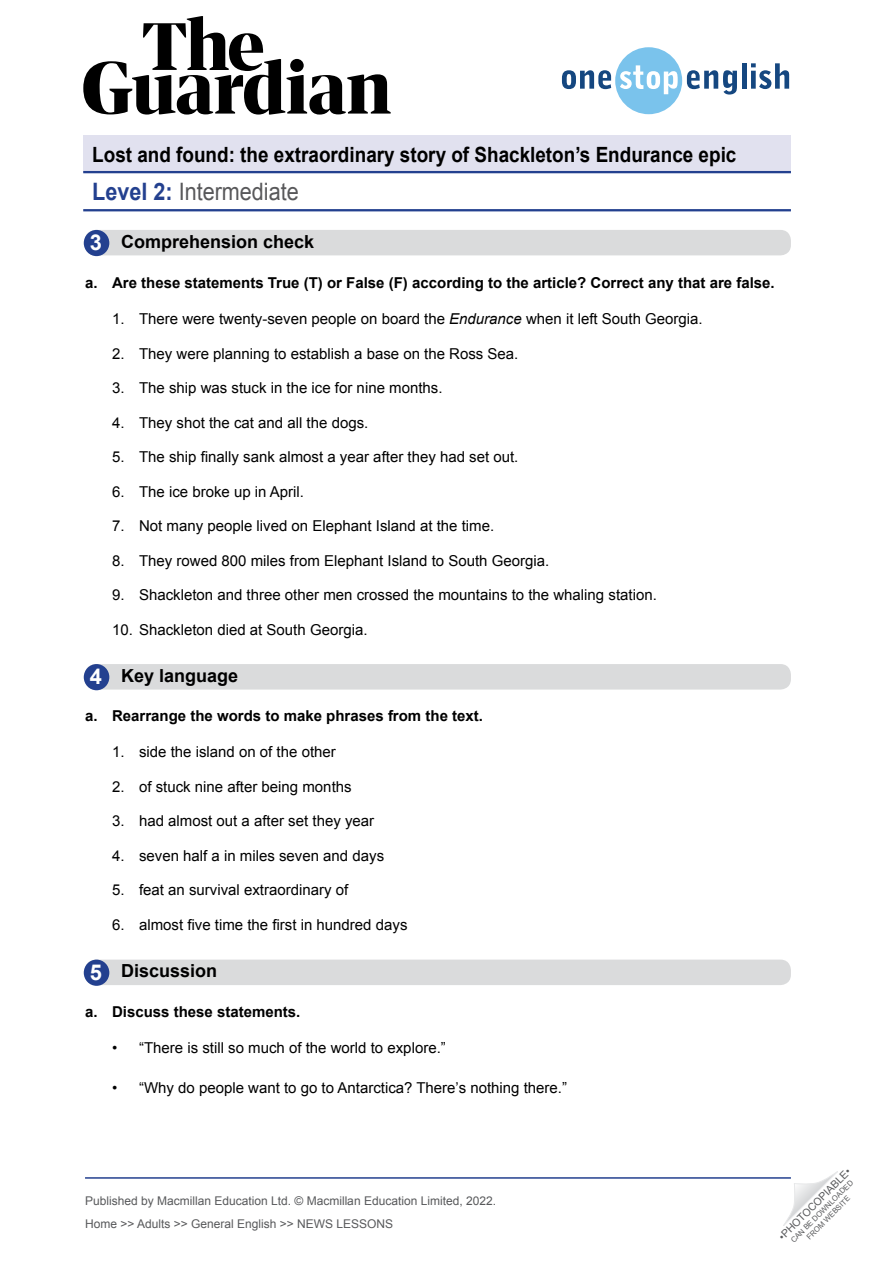
<style>
.page{position:relative;width:893px;height:1263px;background:#fff}
.page>*{position:absolute;margin:0;border:0;box-sizing:border-box;transform-origin:0 0}
.t1{font:24px "Arial";color:#58585a;scale:.9 1}
.WS__Exercise_title{font:700 21.9px "Arial";color:#fff}
.t2{font:700 21px "Arial";color:#000;scale:.9 1}
.WS__Exercise_title-2{font:700 18px "Arial";color:#000}
.t3{font:15px "Arial";color:#000}
.t4{font:700 15px "Arial";color:#000}
.t5{font:12px/23px "Arial";color:#58595b}
.t6{font:10.5px "Arial";color:#58595b}
.t7{font:7.5px/9px "Arial";color:#58595b;text-align:center}
.s1{font-weight:700;color:#23408f}
.s2{font-style:italic}
</style>
<div class="page">
<div style="left:83px;top:136px;width:708px;height:37px;background:#e1e1ef"></div>
<hr style="left:83px;top:171px;width:708px;height:2px;background:#23408f">
<svg style="left:783px;top:1171px;width:55px;height:55px"></svg>
<svg style="left:83px;top:16px;width:308px;height:99px"></svg>
<svg style="left:562px;top:47px;width:175px;height:67px"></svg>
<hr style="left:742px;top:63px;width:4px;height:26px;background:#154780">
<svg style="left:751px;top:63px;width:38px;height:26px"></svg>
<hr style="left:83px;top:209px;width:708px;height:2px;background:#23408f">
<hr style="left:85px;top:1177px;width:706px;height:2px;background:#23408f">
<div style="left:85px;top:664px;width:706px;height:25px;background:#dadbdc;border-radius:10px"></div>
<div style="left:85px;top:959px;width:706px;height:26px;background:#dadbdc;border-radius:10px"></div>
<div style="left:85px;top:230px;width:706px;height:25px;background:#dadbdc;border-radius:10px"></div>
<div style="left:84px;top:664px;width:25px;height:26px;background:#23408f;border-radius:50%"></div>
<div style="left:84px;top:959px;width:25px;height:27px;background:#23408f;border-radius:50%"></div>
<div style="left:84px;top:230px;width:25px;height:26px;background:#23408f;border-radius:50%"></div>
<h3 class="t2" style="left:92px;top:141px;width:717px">Lost and found: the extraordinary story of Shackleton’s Endurance epic</h3>
<h1 class="t1" style="left:92px;top:176px;width:231px"><span class="s1">Level 2:</span> Intermediate</h1>
<p class="WS__Exercise_title" style="left:90px;top:228px;width:14px">3</p>
<p class="WS__Exercise_title-2" style="left:121px;top:230px;width:195px">Comprehension check</p>
<p class="t4" style="left:85px;top:273px;width:691px">a. Are these statements True (T) or False (F) according to the article? Correct any that are false.</p>
<p class="t3" style="left:112px;top:309px;width:592px">1. There were twenty-seven people on board the <span class="s2">Endurance</span> when it left South Georgia.</p>
<p class="t3" style="left:112px;top:343px;width:408px">2. They were planning to establish a base on the Ross Sea.</p>
<p class="t3" style="left:112px;top:378px;width:332px">3. The ship was stuck in the ice for nine months.</p>
<p class="t3" style="left:112px;top:412px;width:258px">4. They shot the cat and all the dogs.</p>
<p class="t3" style="left:112px;top:447px;width:408px">5. The ship finally sank almost a year after they had set out.</p>
<p class="t3" style="left:112px;top:481px;width:194px">6. The ice broke up in April.</p>
<p class="t3" style="left:112px;top:516px;width:384px">7. Not many people lived on Elephant Island at the time.</p>
<p class="t3" style="left:112px;top:550px;width:439px">8. They rowed 800 miles from Elephant Island to South Georgia.</p>
<p class="t3" style="left:112px;top:585px;width:546px">9. Shackleton and three other men crossed the mountains to the whaling station.</p>
<p class="t3" style="left:112px;top:619px;width:257px">10. Shackleton died at South Georgia.</p>
<p class="WS__Exercise_title-2" style="left:121px;top:663px;width:119px">Key language</p>
<p class="t4" style="left:85px;top:706px;width:399px">a. Rearrange the words to make phrases from the text.</p>
<p class="t3" style="left:112px;top:742px;width:225px">1. side the island on of the other</p>
<p class="t3" style="left:112px;top:777px;width:241px">2. of stuck nine after being months</p>
<p class="t3" style="left:112px;top:811px;width:264px">3. had almost out a after set they year</p>
<p class="t3" style="left:112px;top:846px;width:274px">4. seven half a in miles seven and days</p>
<p class="t3" style="left:112px;top:880px;width:238px">5. feat an survival extraordinary of</p>
<p class="t3" style="left:112px;top:915px;width:297px">6. almost five time the first in hundred days</p>
<p class="WS__Exercise_title-2" style="left:121px;top:959px;width:98px">Discussion</p>
<p class="t4" style="left:85px;top:1002px;width:217px">a. Discuss these statements.</p>
<p class="t3" style="left:112px;top:1038px;width:335px">• “There is still so much of the world to explore.”</p>
<p class="t3" style="left:112px;top:1078px;width:457px">• “Why do people want to go to Antarctica? There’s nothing there.”</p>
<p class="WS__Exercise_title" style="left:90px;top:662px;width:14px">4</p>
<p class="WS__Exercise_title" style="left:90px;top:958px;width:14px">5</p>
<p class="t5" style="left:85px;top:1189px;width:413px">Published by Macmillan Education Ltd. © Macmillan Education Limited, 2022.<br>Home &gt;&gt; Adults &gt;&gt; General English &gt;&gt; NEWS LESSONS</p>
<p class="t6" style="left:776px;top:1233px;width:99px;rotate:-45deg">•PHOTOCOPIABLE•</p>
<p class="t7" style="left:789px;top:1238px;width:86px;rotate:-45deg">CAN BE DOWNLOADED<br>FROM WEBSITE</p>
</div>
